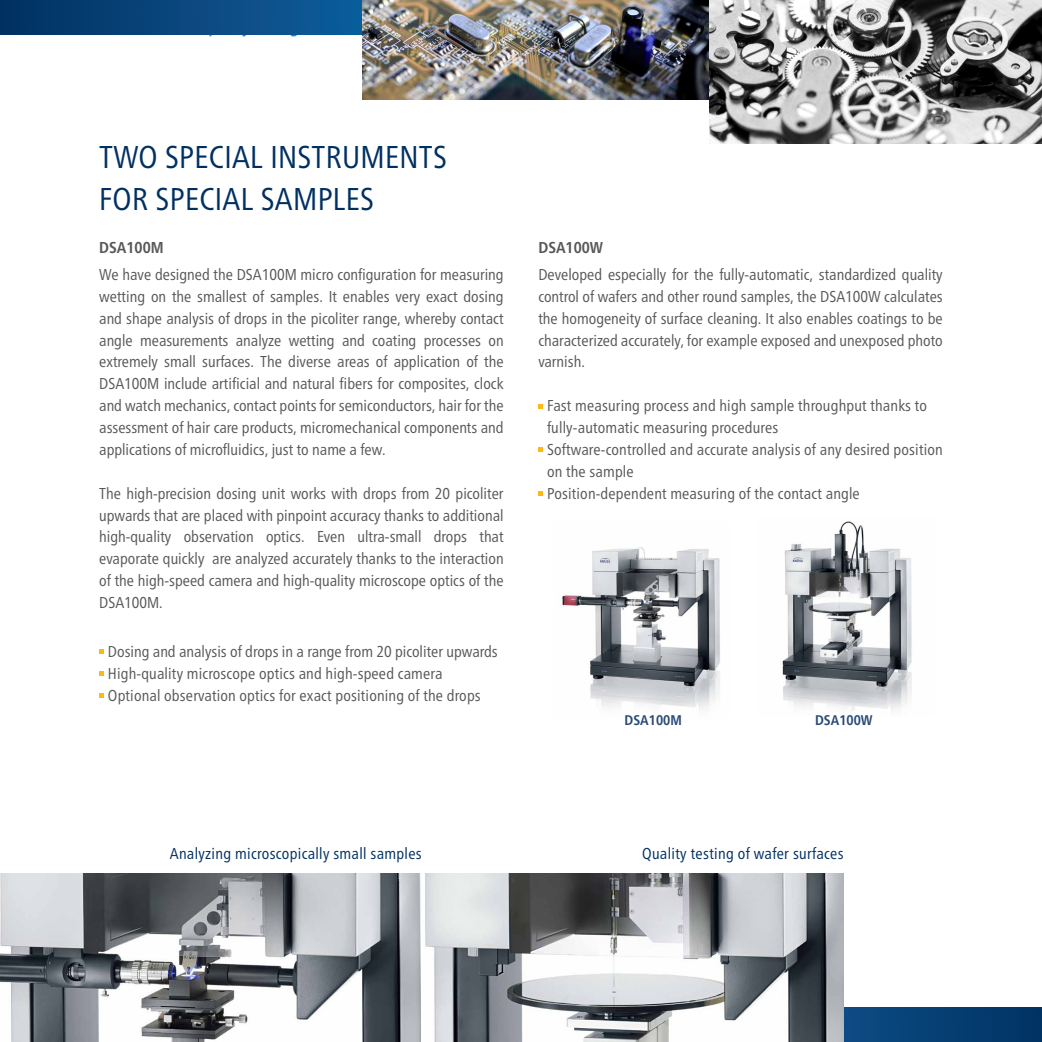
<style>
.page{position:relative;width:1042px;height:1042px;background:#fff}
.page>*{position:absolute;margin:0;border:0;box-sizing:border-box;transform-origin:0 0}
.t1{font:condensed 31.5px/42px "Frutiger Neue LT Pro";letter-spacing:.01em;color:#003062}
.t2{font:condensed 15.75px/21.9px "Frutiger Neue LT Pro";letter-spacing:.01em;color:#57585a;text-align:justify}
.t3{font:condensed 15.75px "Frutiger Neue LT Pro";letter-spacing:.02em;color:#003062}
.t4{font:700 condensed 15.75px "Frutiger Neue LT Pro";color:#57585a}
.t5{font:700 condensed 14px "Frutiger Neue LT Pro";color:#294a77}
</style>
<div class="page">
<svg style="left:843px;top:1007px;width:199px;height:35px;background:#073f73"></svg>
<svg style="left:0;top:0;width:362px;height:35px;background:#08467d"></svg>
<img style="left:362px;top:0;width:347px;height:99px">
<svg style="left:99px;top:649px;width:5px;height:5px"></svg>
<svg style="left:99px;top:671px;width:5px;height:5px"></svg>
<svg style="left:99px;top:693px;width:5px;height:5px"></svg>
<svg style="left:538px;top:404px;width:5px;height:4px"></svg>
<svg style="left:538px;top:447px;width:5px;height:5px"></svg>
<svg style="left:538px;top:491px;width:5px;height:5px"></svg>
<img style="left:782px;top:521px;width:130px;height:190px">
<img style="left:562px;top:547px;width:158px;height:162px">
<img style="left:709px;top:0;width:333px;height:144px">
<img style="left:0;top:873px;width:421px;height:169px">
<svg style="left:425px;top:873px;width:418px;height:169px"></svg>
<h1 class="t1" style="left:99px;top:136px;width:349px">TWO SPECIAL INSTRUMENTS<br>FOR SPECIAL SAMPLES</h1>
<p class="t4" style="left:99px;top:238px;width:66px">DSA100M</p>
<p class="t2" style="left:99px;top:263px;width:406px">We have designed the DSA100M micro configuration for measuring wetting on the smallest of samples. It enables very exact dosing and shape analysis of drops in the picoliter range, whereby contact angle measurements analyze wetting and coating processes on extremely small surfaces. The diverse areas of application of the DSA100M include artificial and natural fibers for composites, clock and watch mechanics, contact points for semiconductors, hair for the assessment of hair care products, micromechanical components and applications of microfluidics, just to name a few.</p>
<p class="t2" style="left:99px;top:482px;width:406px">The high-precision dosing unit works with drops from 20 picoliter upwards that are placed with pinpoint accuracy thanks to additional high-quality observation optics. Even ultra-small drops that evaporate quickly are analyzed accurately thanks to the interaction of the high-speed camera and high-quality microscope optics of the DSA100M.</p>
<p class="t2" style="left:108px;top:640px;width:391px;text-align:left">Dosing and analysis of drops in a range from 20 picoliter upwards<br>High-quality microscope optics and high-speed camera<br>Optional observation optics for exact positioning of the drops</p>
<p class="t4" style="left:538px;top:238px;width:66px">DSA100W</p>
<p class="t2" style="left:538px;top:263px;width:406px">Developed especially for the fully-automatic, standardized quality control of wafers and other round samples, the DSA100W calculates the homogeneity of surface cleaning. It also enables coatings to be characterized accurately, for example exposed and unexposed photo varnish.</p>
<p class="t2" style="left:547px;top:395px;width:397px;text-align:left">Fast measuring process and high sample throughput thanks to fully-automatic measuring procedures<br>Software-controlled and accurate analysis of any desired position on the sample<br>Position-dependent measuring of the contact angle</p>
<p class="t5" style="left:624px;top:711px;width:59px">DSA100M</p>
<p class="t5" style="left:815px;top:711px;width:59px">DSA100W</p>
<p class="t3" style="left:170px;top:844px;width:253px">Analyzing microscopically small samples</p>
<p class="t3" style="left:642px;top:844px;width:203px">Quality testing of wafer surfaces</p>
</div>
